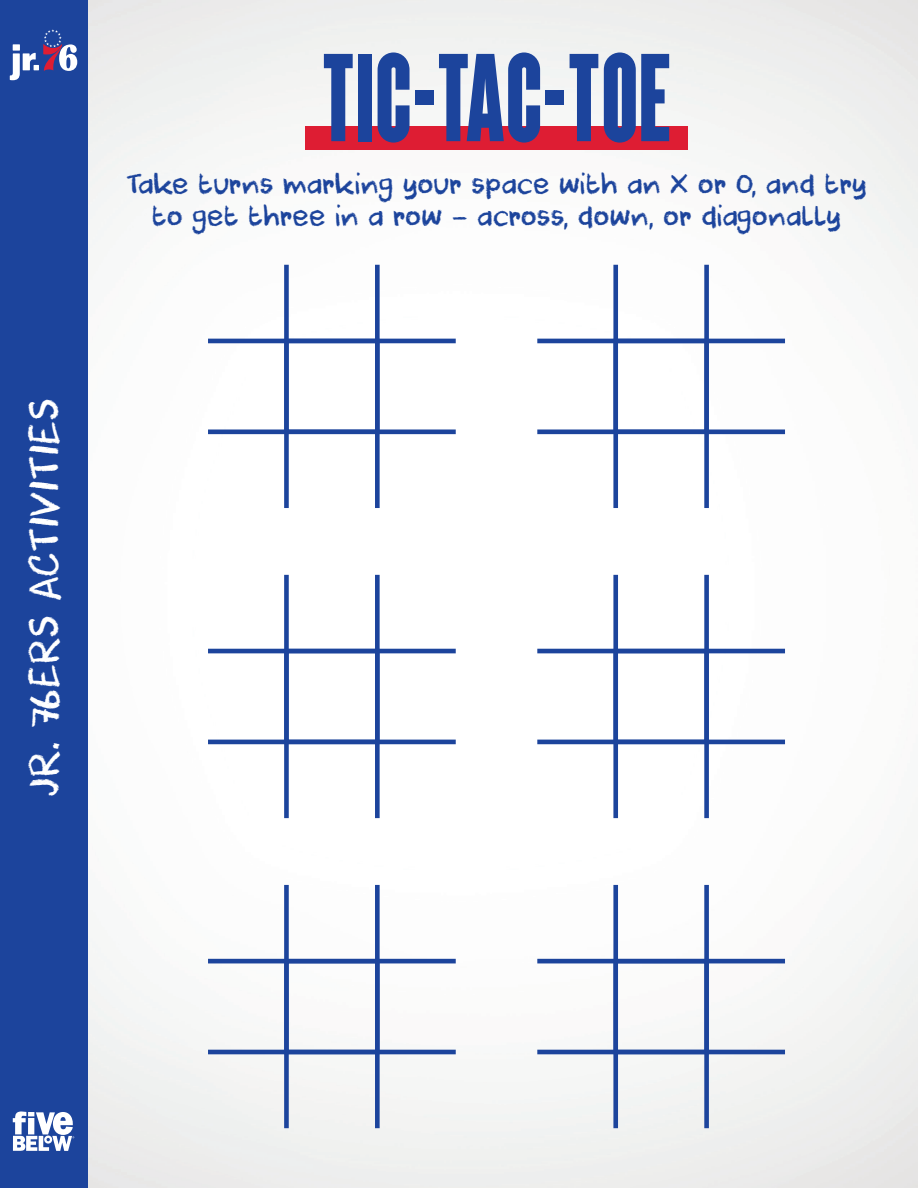
<style>
.page{position:relative;width:918px;height:1188px;background:#fff}
.page>*{position:absolute;margin:0;border:0;box-sizing:border-box;transform-origin:0 0}
.t1{font:900 109.05px "Cactus";letter-spacing:.03em;color:#1c449c}
.t2{font:40.5px "DK Cool Crayon";color:#fff}
.t3{font:27px/32.4px "DK Cool Crayon";color:#1c449c;text-align:center}
</style>
<div class="page">
<img style="left:87px;top:0;width:831px;height:1188px">
<div style="left:0;top:0;width:87px;height:1188px;background:#1c449c"></div>
<svg style="left:13px;top:1111px;width:61px;height:40px"></svg>
<svg style="left:10px;top:29px;width:67px;height:51px"></svg>
<div style="left:305px;top:127px;width:383px;height:23px;background:#de1d33"></div>
<div style="left:284px;top:265px;width:5px;height:243px;background:#1c449c"></div>
<div style="left:375px;top:265px;width:5px;height:243px;background:#1c449c"></div>
<hr style="left:208px;top:339px;width:248px;height:4px;background:#1c449c">
<div style="left:208px;top:429px;width:248px;height:5px;background:#1c449c"></div>
<div style="left:284px;top:339px;width:96px;height:95px;border:4px solid #1c449c"></div>
<div style="left:613px;top:265px;width:5px;height:243px;background:#1c449c"></div>
<div style="left:704px;top:265px;width:5px;height:243px;background:#1c449c"></div>
<hr style="left:537px;top:339px;width:248px;height:4px;background:#1c449c">
<div style="left:537px;top:429px;width:248px;height:5px;background:#1c449c"></div>
<div style="left:614px;top:339px;width:95px;height:95px;border:4px solid #1c449c"></div>
<div style="left:284px;top:575px;width:5px;height:243px;background:#1c449c"></div>
<div style="left:375px;top:575px;width:5px;height:243px;background:#1c449c"></div>
<hr style="left:208px;top:649px;width:248px;height:4px;background:#1c449c">
<hr style="left:208px;top:740px;width:248px;height:4px;background:#1c449c">
<div style="left:284px;top:649px;width:96px;height:95px;border:4px solid #1c449c"></div>
<div style="left:613px;top:575px;width:5px;height:243px;background:#1c449c"></div>
<div style="left:704px;top:575px;width:5px;height:243px;background:#1c449c"></div>
<hr style="left:537px;top:649px;width:248px;height:4px;background:#1c449c">
<hr style="left:537px;top:740px;width:248px;height:4px;background:#1c449c">
<div style="left:614px;top:649px;width:95px;height:95px;border:4px solid #1c449c"></div>
<div style="left:284px;top:885px;width:5px;height:243px;background:#1c449c"></div>
<div style="left:375px;top:885px;width:5px;height:243px;background:#1c449c"></div>
<hr style="left:208px;top:959px;width:248px;height:4px;background:#1c449c">
<hr style="left:208px;top:1050px;width:248px;height:4px;background:#1c449c">
<div style="left:284px;top:959px;width:96px;height:95px;border:4px solid #1c449c"></div>
<div style="left:613px;top:885px;width:5px;height:243px;background:#1c449c"></div>
<div style="left:704px;top:885px;width:5px;height:243px;background:#1c449c"></div>
<hr style="left:537px;top:959px;width:248px;height:4px;background:#1c449c">
<hr style="left:537px;top:1050px;width:248px;height:4px;background:#1c449c">
<div style="left:614px;top:959px;width:95px;height:95px;border:4px solid #1c449c"></div>
<h1 class="t1" style="left:323px;top:27px;width:349px">TIC-TAC-TOE</h1>
<p class="t3" style="left:126px;top:168px;width:742px">Take turns marking your space with an X or O, and try to get three in a row - across, down, or diagonally</p>
<h2 class="t2" style="left:19px;top:797px;width:400px;rotate:-90deg">JR. 76ERS ACTIVITIES</h2>
</div>
